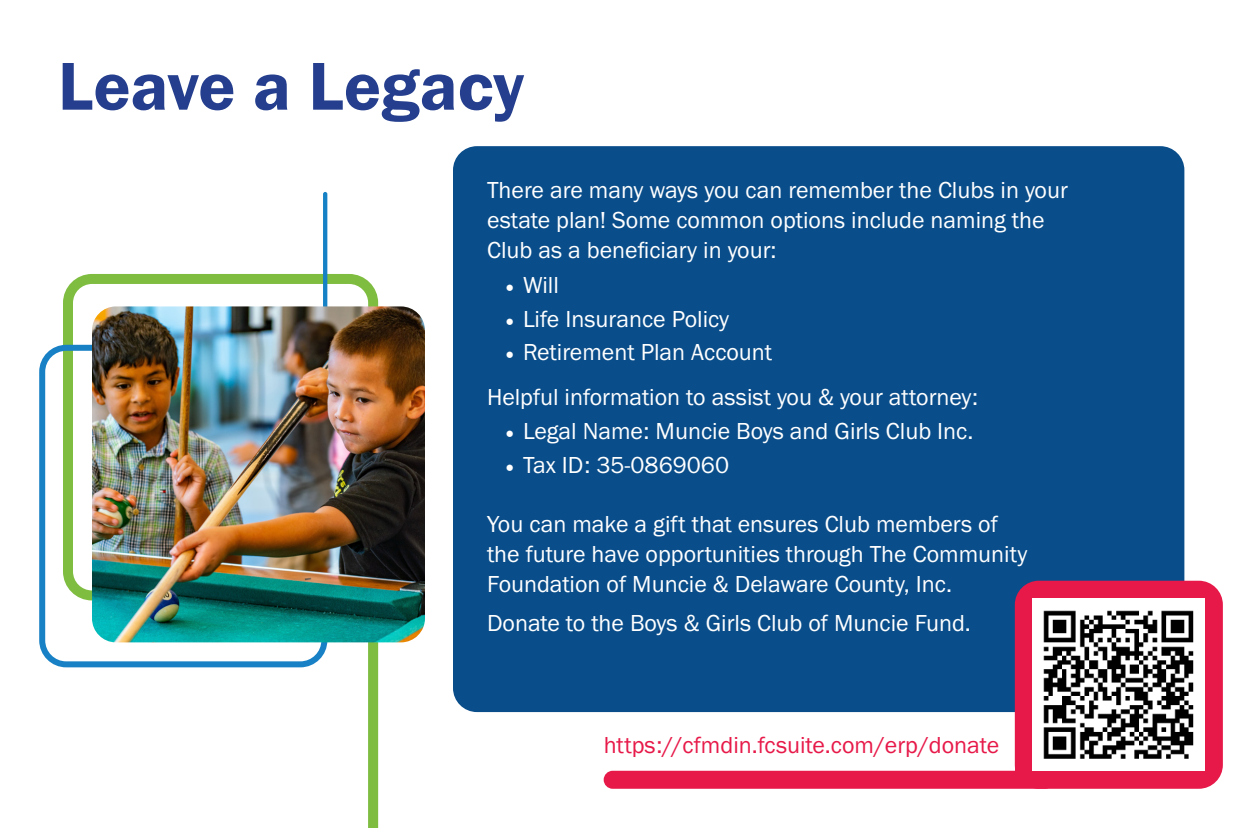
<style>
.page{position:relative;width:1260px;height:828px;background:#fff}
.page>*{position:absolute;margin:0;border:0;box-sizing:border-box;transform-origin:0 0}
.t1{font:70px "Franklin Gothic URW Dem";color:#253f8e}
.Bodycopy{font:24px/30px "Franklin Gothic URW Boo";color:#fff}
.Bodycopy-2{font:24px "Franklin Gothic URW Boo";color:#e71949}
.s1{font-family:"Minion Pro"}
</style>
<div class="page">
<div style="left:453px;top:146px;width:731px;height:566px;background:#094d8a;border-radius:24px"></div>
<div style="left:63px;top:274px;width:315px;height:326px;border:10px solid #7fbd41;border-radius:24px"></div>
<svg style="left:368px;top:642px;width:10px;height:186px;background:#7fbd42"></svg>
<div style="left:39px;top:345px;width:288px;height:322px;border:6px solid #1881c5;border-radius:24px"></div>
<hr style="left:323px;top:192px;width:4px;height:235px;background:#1681c4;border-radius:2px">
<img style="left:92px;top:306px;width:333px;height:336px">
<div style="left:1015px;top:581px;width:208px;height:208px;background:#e71949;border-radius:24px"></div>
<div style="left:604px;top:771px;width:450px;height:18px;background:#e71949;border-radius:9px"></div>
<div style="left:1015px;top:764px;width:16px;height:24px;background:#e71949"></div>
<img style="left:1033px;top:599px;width:172px;height:172px">
<p class="t1" style="left:58px;top:43px;width:468px">Leave a Legacy</p>
<p class="Bodycopy" style="left:487px;top:174px;width:582px">There are many ways you can remember the Clubs in your estate plan! Some common options include naming the<br>Club as a beneficiary in your:</p>
<p class="Bodycopy" style="left:505px;top:270px;width:55px"><span class="s1">•</span> Will</p>
<p class="Bodycopy" style="left:505px;top:303px;width:226px"><span class="s1">•</span> Life Insurance Policy</p>
<p class="Bodycopy" style="left:505px;top:337px;width:269px"><span class="s1">•</span> Retirement Plan Account</p>
<p class="Bodycopy" style="left:487px;top:381px;width:492px">Helpful information to assist you &amp; your attorney:</p>
<p class="Bodycopy" style="left:505px;top:416px;width:470px"><span class="s1">•</span> Legal Name: Muncie Boys and Girls Club Inc.</p>
<p class="Bodycopy" style="left:505px;top:449px;width:226px"><span class="s1">•</span> Tax ID: 35-0869060</p>
<p class="Bodycopy" style="left:487px;top:509px;width:542px">You can make a gift that ensures Club members of the future have opportunities through The Community<br>Foundation of Muncie &amp; Delaware County, Inc.</p>
<p class="Bodycopy" style="left:487px;top:608px;width:485px">Donate to the Boys &amp; Girls Club of Muncie Fund.</p>
<p class="Bodycopy-2" style="left:604px;top:731px;width:397px">https://cfmdin.fcsuite.com/erp/donate</p>
</div>
